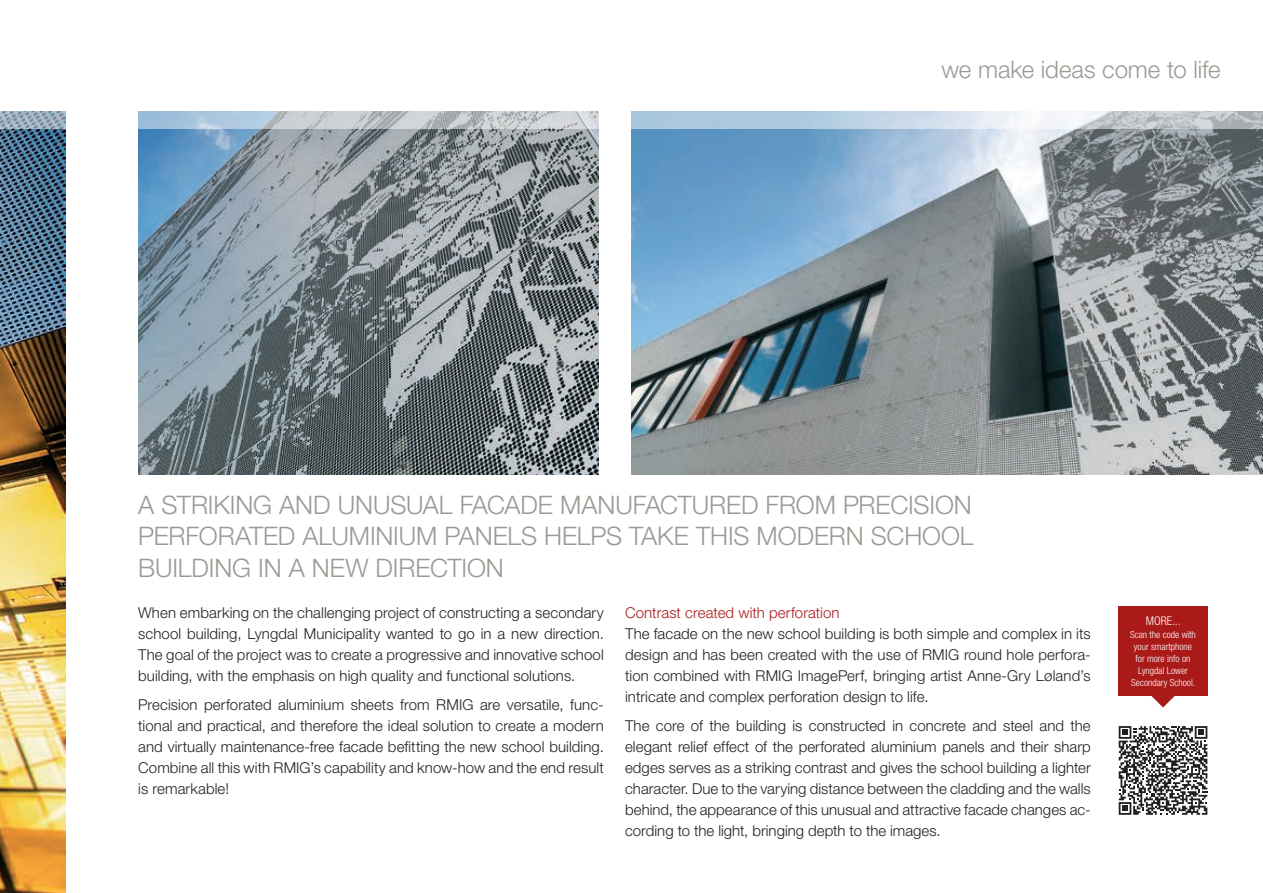
<style>
.page{position:relative;width:1263px;height:893px;background:#fff}
.page>*{position:absolute;margin:0;border:0;box-sizing:border-box;transform-origin:0 0}
.t1{font:300 25.5px/31.5px "Helvetica Neue LT Std";letter-spacing:-.005em;color:#979c93;text-align:justify}
.t2{font:300 24px "Helvetica Neue LT Std";color:#979c93}
.t3{font:300 15px/21px "Helvetica Neue LT Std";letter-spacing:.005em;color:#231f20;text-align:justify}
.t4{font:300 15px "Helvetica Neue LT Std";letter-spacing:.005em;color:#a91a19}
.t5{font:300 condensed 12px "Helvetica Neue LT Std";color:#fff}
.t6{font:300 condensed 9.75px/12px "Helvetica Neue LT Std";color:#fff;text-align:center}
</style>
<div class="page">
<img style="left:631px;top:129px;width:632px;height:345px">
<img style="left:0;top:129px;width:65px;height:764px">
<svg style="left:0;top:112px;width:66px;height:17px"></svg>
<svg style="left:1151px;top:696px;width:24px;height:11px"></svg>
<div style="left:1118px;top:607px;width:90px;height:89px;background:#a91a19"></div>
<img style="left:138px;top:129px;width:460px;height:345px">
<svg style="left:138px;top:112px;width:1125px;height:17px;background:#c2cfd9"></svg>
<svg style="left:1119px;top:726px;width:88px;height:89px"></svg>
<h2 class="t2" style="left:941px;top:55px;width:280px">we make ideas come to life</h2>
<h1 class="t1" style="left:138px;top:488px;width:837px">A STRIKING AND UNUSUAL FACADE MANUFACTURED FROM PRECISION PERFORATED ALUMINIUM PANELS HELPS TAKE THIS MODERN SCHOOL BUILDING IN A NEW DIRECTION</h1>
<p class="t3" style="left:138px;top:601px;width:467px">When embarking on the challenging project of constructing a secondary school building, Lyngdal Municipality wanted to go in a new direction.<br>The goal of the project was to create a progressive and innovative school building, with the emphasis on high quality and functional solutions.</p>
<p class="t3" style="left:138px;top:694px;width:467px">Precision perforated aluminium sheets from RMIG are versatile, func&shy;tional and practical, and therefore the ideal solution to create a modern and virtually maintenance-free facade befitting the new school building.<br>Combine all this with RMIG’s capability and know-how and the end result is remarkable!</p>
<p class="t4" style="left:625px;top:603px;width:216px">Contrast created with perforation</p>
<p class="t3" style="left:625px;top:622px;width:467px">The facade on the new school building is both simple and complex in its design and has been created with the use of RMIG round hole perfora&shy;tion combined with RMIG ImagePerf, bringing artist Anne-Gry Løland’s intricate and complex perforation design to life.</p>
<p class="t3" style="left:625px;top:715px;width:467px">The core of the building is constructed in concrete and steel and the elegant relief effect of the perforated aluminium panels and their sharp edges serves as a striking contrast and gives the school building a lighter character. Due to the varying distance between the cladding and the walls behind, the appearance of this unusual and attractive facade changes ac&shy;cording to the light, bringing depth to the images.</p>
<p class="t5" style="left:1146px;top:614px;width:36px">MORE...</p>
<p class="t6" style="left:1130px;top:628px;width:67px">Scan the code with your smartphone for more info on<br>Lyngdal Lower<br>Secondary School.</p>
</div>
